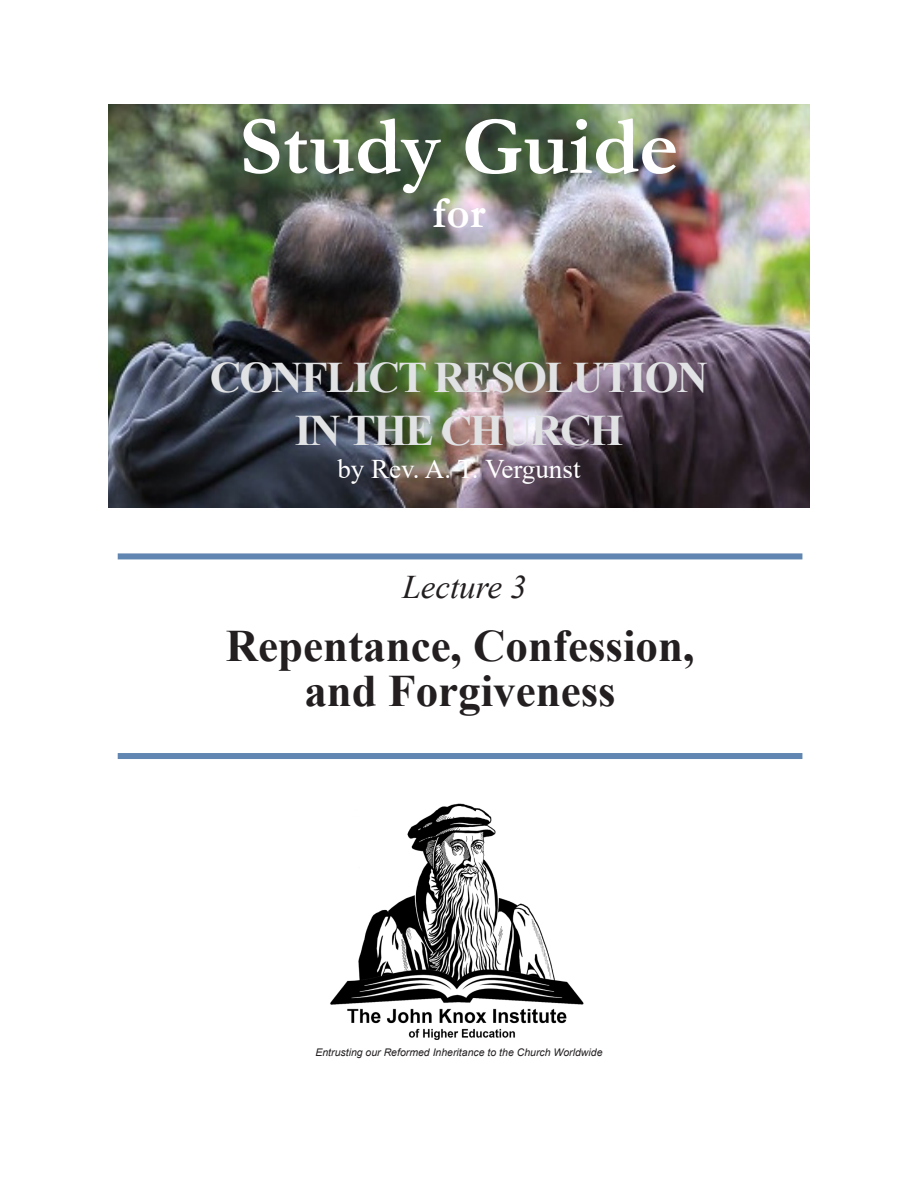
<style>
.page{position:relative;width:918px;height:1188px;background:#fff}
.page>*{position:absolute;margin:0;border:0;box-sizing:border-box;transform-origin:0 0}
.t1{font:700 84px "Garamond";color:#fff}
.t2{font:700 45px "Times New Roman";color:#231f20}
.t3{font:700 45px "Garamond";color:#fff}
.t4{font:700 43.5px "Times New Roman";letter-spacing:-.04em;color:#e1e2e4}
.t5{font:italic 33px "Times New Roman";color:#231f20}
.t6{font:27px "Times New Roman";color:#fff}
.t7{font:italic 10.5px "Arial";color:#231f20}
</style>
<div class="page">
<img style="left:108px;top:105px;width:702px;height:403px">
<img style="left:330px;top:803px;width:254px;height:237px">
<div style="left:118px;top:553px;width:684px;height:6px;background:#6086b1"></div>
<div style="left:118px;top:753px;width:684px;height:6px;background:#6086b1"></div>
<p class="t1" style="left:239px;top:90px;width:441px">Study Guide</p>
<p class="t3" style="left:433px;top:182px;width:54px">for</p>
<p class="t4" style="left:210px;top:346px;width:500px">CONFLICT RESOLUTION</p>
<p class="t4" style="left:295px;top:399px;width:330px">IN THE CHURCH</p>
<p class="t6" style="left:337px;top:450px;width:245px">by Rev. A. T. Vergunst</p>
<p class="t5" style="left:402px;top:564px;width:126px">Lecture 3</p>
<p class="t2" style="left:226px;top:614px;width:470px">Repentance, Confession,</p>
<p class="t2" style="left:304px;top:659px;width:313px">and Forgiveness</p>
<p class="t7" style="left:315px;top:1045px;width:289px">Entrusting our Reformed Inheritance to the Church Worldwide</p>
</div>
